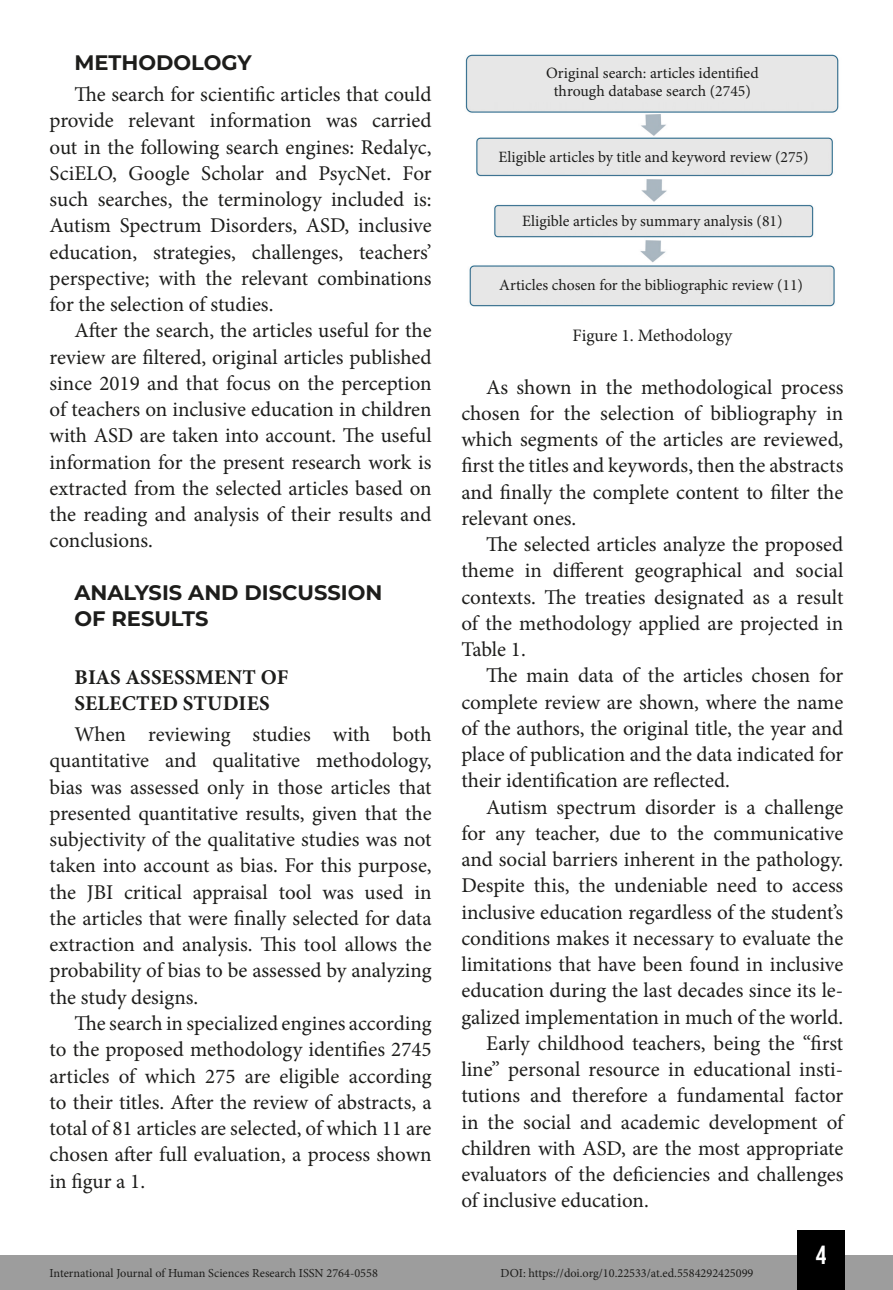
<style>
.page{position:relative;width:893px;height:1290px;background:#fff}
.page>*{position:absolute;margin:0;border:0;box-sizing:border-box;transform-origin:0 0}
.t1{font:26.25px "Bebas Kai";color:#fff}
.TXT{font:21px/26.2px "Minion Pro";color:#1d1d1b;text-align:justify}
.TITULO{font:700 21px/26.2px "Montserrat";color:#1d1d1b}
.SUB{font:700 21px/26.2px "Minion Pro";letter-spacing:.01em;color:#1d1d1b}
.INFO{font:17.5px "Minion Pro";color:#1d1d1b}
.Tabela{font:15.75px/17.5px "Minion Pro";color:#1d1d1b;text-align:center}
.t2{font:12.25px "Minion Pro";color:#1d1d1b}
</style>
<div class="page">
<div style="left:0;top:1255px;width:893px;height:35px;background:#9d9d9d"></div>
<div style="left:797px;top:1230px;width:48px;height:60px;background:#000"></div>
<img style="left:465px;top:54px;width:374px;height:253px">
<div style="left:471px;top:61px;width:362px;height:41px;background:#e7e7e7"></div>
<div style="left:480px;top:141px;width:347px;height:31px;background:#e7e7e7"></div>
<div style="left:499px;top:208px;width:307px;height:24px;background:#e7e7e7"></div>
<div style="left:477px;top:269px;width:348px;height:30px;background:#e7e7e7"></div>
<p class="TITULO" style="left:74px;top:48px;width:179px">METHODOLOGY</p>
<p class="TXT" style="left:50px;top:81px;width:383px;text-indent:25px">The search for scientific articles that could provide relevant information was carried out in the following search engines: Redalyc, SciELO, Google Scholar and PsycNet. For such searches, the terminology included is:<br>Autism Spectrum Disorders, ASD, inclusive education, strategies, challenges, teachers’ perspective; with the relevant combinations for the selection of studies.</p>
<p class="TXT" style="left:50px;top:318px;width:384px;text-indent:25px">After the search, the articles useful for the review are filtered, original articles published since 2019 and that focus on the perception of teachers on inclusive education in children with ASD are taken into account. The useful information for the present research work is extracted from the selected articles based on the reading and analysis of their results and conclusions.</p>
<p class="TITULO" style="left:74px;top:578px;width:310px">ANALYSIS AND DISCUSSION<br>OF RESULTS</p>
<p class="SUB" style="left:75px;top:664px;width:215px">BIAS ASSESSMENT OF<br>SELECTED STUDIES</p>
<p class="TXT" style="left:50px;top:721px;width:384px;text-indent:25px">When reviewing studies with both quantitative and qualitative methodology, bias was assessed only in those articles that presented quantitative results, given that the subjectivity of the qualitative studies was not taken into account as bias. For this purpose, the JBI critical appraisal tool was used in the articles that were finally selected for data extraction and analysis. This tool allows the probability of bias to be assessed by analyzing the study designs.</p>
<p class="TXT" style="left:50px;top:1010px;width:384px;text-indent:25px">The search in specialized engines according to the proposed methodology identifies 2745 articles of which 275 are eligible according to their titles. After the review of abstracts, a total of 81 articles are selected, of which 11 are chosen after full evaluation, a process shown in figur a 1.</p>
<p class="Tabela" style="left:546px;top:64px;width:214px">Original search: articles identified through database search (2745)</p>
<p class="Tabela" style="left:499px;top:149px;width:312px">Eligible articles by title and keyword review (275)</p>
<p class="Tabela" style="left:522px;top:212px;width:262px">Eligible articles by summary analysis (81)</p>
<p class="Tabela" style="left:499px;top:276px;width:305px">Articles chosen for the bibliographic review (11)</p>
<p class="INFO" style="left:572px;top:324px;width:161px">Figure 1. Methodology</p>
<p class="TXT" style="left:461px;top:374px;width:384px;text-indent:25px">As shown in the methodological process chosen for the selection of bibliography in which segments of the articles are reviewed, first the titles and keywords, then the abstracts and finally the complete content to filter the relevant ones.</p>
<p class="TXT" style="left:461px;top:531px;width:384px;text-indent:25px">The selected articles analyze the proposed theme in different geographical and social contexts. The treaties designated as a result of the methodology applied are projected in Table 1.</p>
<p class="TXT" style="left:461px;top:663px;width:383px;text-indent:25px">The main data of the articles chosen for complete review are shown, where the name of the authors, the original title, the year and place of publication and the data indicated for their identification are reflected.</p>
<p class="TXT" style="left:461px;top:794px;width:383px;text-indent:25px">Autism spectrum disorder is a challenge for any teacher, due to the communicative and social barriers inherent in the pathology.<br>Despite this, the undeniable need to access inclusive education regardless of the student’s conditions makes it necessary to evaluate the limitations that have been found in inclusive education during the last decades since its le&shy;galized implementation in much of the world.</p>
<p class="TXT" style="left:461px;top:1030px;width:383px;text-indent:25px">Early childhood teachers, being the “first line” personal resource in educational insti&shy;tutions and therefore a fundamental factor in the social and academic development of children with ASD, are the most appropriate evaluators of the deficiencies and challenges of inclusive education.</p>
<p class="t1" style="left:816px;top:1241px;width:12px">4</p>
<p class="t2" style="left:50px;top:1265px;width:330px">International Journal of Human Sciences Research ISSN 2764-0558</p>
<p class="t2" style="left:501px;top:1265px;width:254px">DOI: https://doi.org/10.22533/at.ed.5584292425099</p>
</div>
